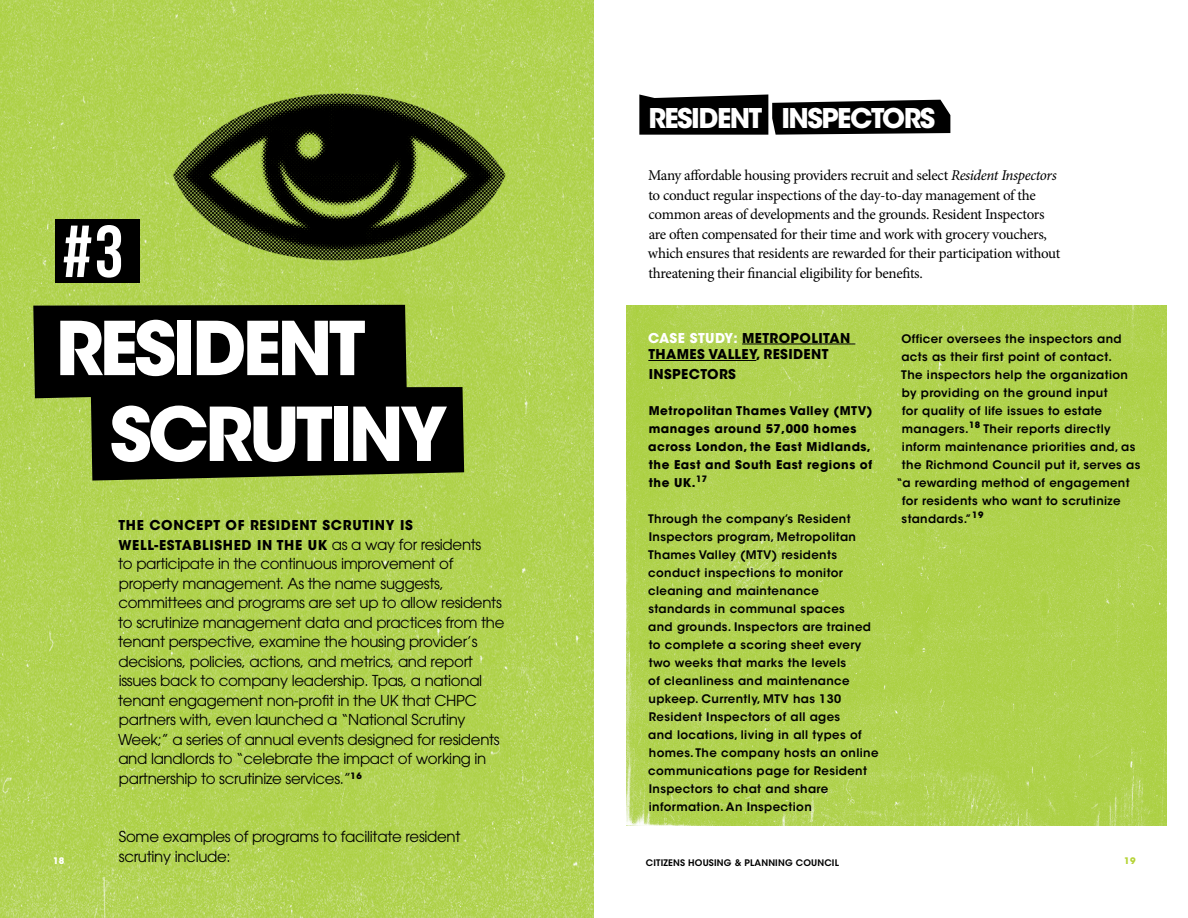
<style>
.page{position:relative;width:1188px;height:918px;background:#fff}
.page>*{position:absolute;margin:0;border:0;box-sizing:border-box;transform-origin:0 0}
.t1{font:700 73.5px/85.8px "ITC Avant Garde Std";letter-spacing:-.055em;color:#fff}
.t2{font:73.5px "Bebas Neue";color:#fff}
.t3{font:700 27px "ITC Avant Garde Std";letter-spacing:-.055em;color:#fff}
.t4{font:15px/19.5px "ITC Avant Garde Pro";letter-spacing:-.02em;color:#000}
.t5{font:15px/19.5px "Minion Pro";letter-spacing:-.025em;color:#000}
.t6{font:700 13.5px/19.5px "ITC Avant Garde Std";letter-spacing:.05em;color:#000}
.t7{font:700 13.5px/16.5px "ITC Avant Garde Std";letter-spacing:.03em;color:#000}
.t8{font:700 12px/18px "ITC Avant Garde Std";letter-spacing:.04em;color:#000}
.t9{font:600 11.7px/18px "ITC Avant Garde Std";letter-spacing:.03em;color:#000}
.t10{font:600 9px "ITC Avant Garde Std";letter-spacing:.02em;color:#000}
.t11{font:700 9px "ITC Avant Garde Std";color:#fff}
.t12{font:700 9px "ITC Avant Garde Std";color:#b5d336}
.s1{font-family:"ITC Avant Garde Pro";font-weight:400;font-size:15px}
.s2{font-style:italic}
.s3{color:#fff}
</style>
<div class="page">
<img style="left:0;top:0;width:594px;height:918px">
<img style="left:166px;top:0;width:342px;height:342px">
<div style="left:55px;top:219px;width:85px;height:63px;background:#000"></div>
<svg style="left:33px;top:305px;width:431px;height:176px;background:#1b200d"></svg>
<img style="left:626px;top:306px;width:540px;height:520px">
<svg style="left:639px;top:94px;width:311px;height:41px;background:#292929"></svg>
<hr style="left:742px;top:344px;width:113px;height:1px;background:#000">
<hr style="left:648px;top:360px;width:108px;height:1px;background:#000">
<h1 class="t2" style="left:62px;top:211px;width:63px">#3</h1>
<h1 class="t1" style="left:110px;top:305px;width:340px;text-indent:-54px">RESIDENT<br>SCRUTINY</h1>
<p class="t6" style="left:118px;top:515px;width:365px">THE CONCEPT OF RESIDENT SCRUTINY IS<br>WELL-ESTABLISHED IN THE UK <span class="s1">as a way for residents</span></p>
<p class="t4" style="left:118px;top:554px;width:388px">to participate in the continuous improvement of property management. As the name suggests, committees and programs are set up to allow residents to scrutinize management data and practices from the tenant perspective, examine the housing provider’s decisions, policies, actions, and metrics, and report issues back to company leadership. Tpas, a national tenant engagement non-profit in the UK that CHPC partners with, even launched a “National Scrutiny Week;” a series of annual events designed for residents and landlords to “celebrate the impact of working in partnership to scrutinize services.”<sup>16</sup></p>
<h2 class="t3" style="left:648px;top:100px;width:288px">RESIDENT INSPECTORS</h2>
<p class="t5" style="left:648px;top:166px;width:414px">Many affordable housing providers recruit and select <span class="s2">Resident Inspectors </span>to conduct regular inspections of the day-to-day management of the common areas of developments and the grounds. Resident Inspectors are often compensated for their time and work with grocery vouchers, which ensures that residents are rewarded for their participation without threatening their financial eligibility for benefits.</p>
<p class="t7" style="left:648px;top:329px;width:204px"><span class="s3">CASE STUDY:</span> METROPOLITAN<br>THAMES VALLEY, RESIDENT</p>
<p class="t7" style="left:649px;top:365px;width:89px">INSPECTORS</p>
<p class="t8" style="left:648px;top:401px;width:226px">Metropolitan Thames Valley (MTV) manages around 57,000 homes across London, the East Midlands, the East and South East regions of the UK.<sup>17</sup></p>
<p class="t9" style="left:648px;top:509px;width:232px">Through the company’s Resident<br>Inspectors program, Metropolitan<br>Thames Valley (MTV) residents conduct inspections to monitor cleaning and maintenance standards in communal spaces<br>and grounds. Inspectors are trained to complete a scoring sheet every two weeks that marks the levels<br>of cleanliness and maintenance upkeep. Currently, MTV has 130<br>Resident Inspectors of all ages<br>and locations, living in all types of homes. The company hosts an online communications page for Resident<br>Inspectors to chat and share information. An Inspection</p>
<p class="t9" style="left:902px;top:330px;width:222px">Officer oversees the inspectors and</p>
<p class="t9" style="left:901px;top:348px;width:212px">acts as their first point of contact.</p>
<p class="t9" style="left:901px;top:366px;width:228px">The inspectors help the organization</p>
<p class="t9" style="left:902px;top:384px;width:207px">by providing on the ground input</p>
<p class="t9" style="left:902px;top:402px;width:201px">for quality of life issues to estate</p>
<p class="t9" style="left:902px;top:420px;width:210px">managers.<sup>18</sup> Their reports directly</p>
<p class="t9" style="left:902px;top:438px;width:235px">inform maintenance priorities and, as</p>
<p class="t9" style="left:902px;top:456px;width:240px">the Richmond Council put it, serves as</p>
<p class="t9" style="left:896px;top:474px;width:235px">“a rewarding method of engagement</p>
<p class="t9" style="left:902px;top:492px;width:220px">for residents who want to scrutinize</p>
<p class="t9" style="left:902px;top:510px;width:83px">standards.”<sup>19</sup></p>
<p class="t4" style="left:119px;top:827px;width:343px">Some examples of programs to facilitate resident scrutiny include:</p>
<p class="t11" style="left:53px;top:855px;width:13px">18</p>
<p class="t10" style="left:646px;top:857px;width:195px">CITIZENS HOUSING &amp; PLANNING COUNCIL</p>
<p class="t12" style="left:1124px;top:855px;width:13px">19</p>
</div>
